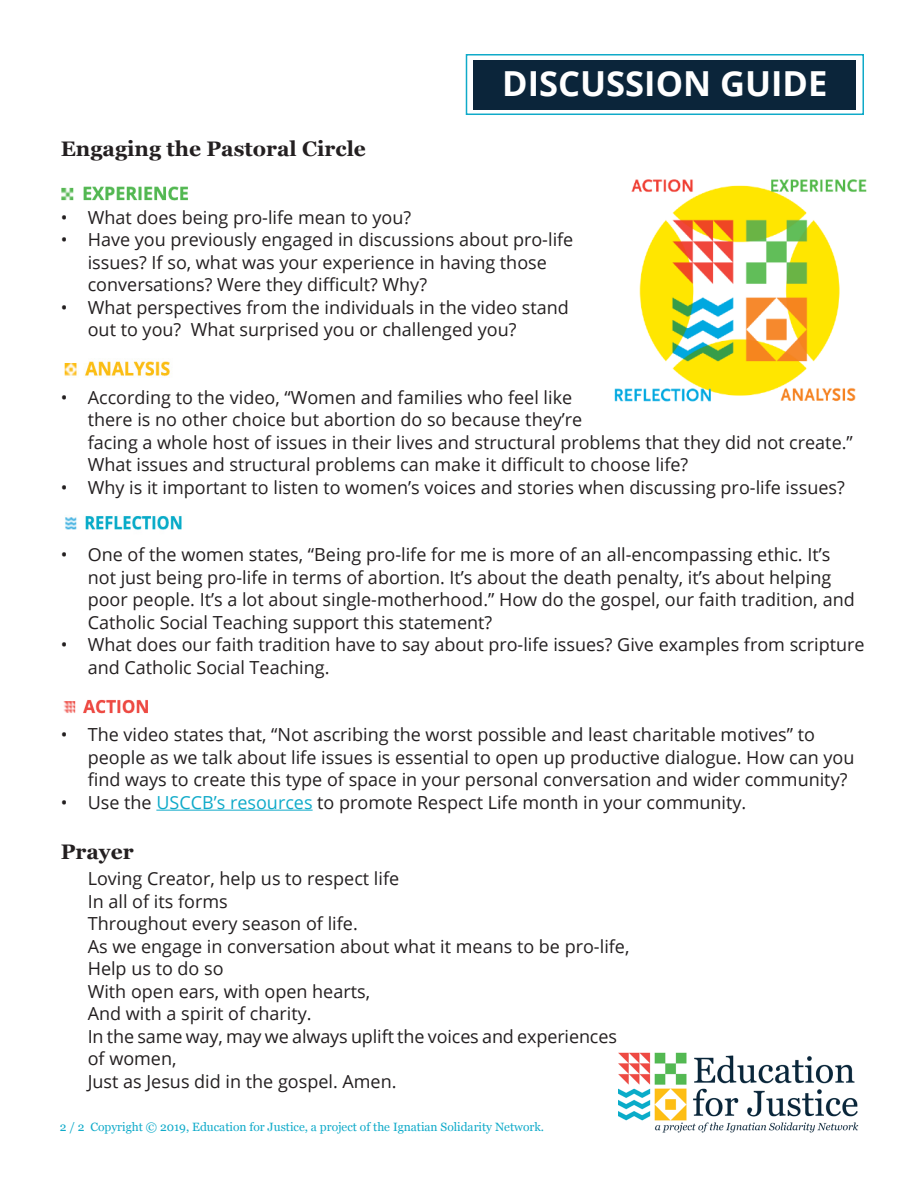
<style>
.page{position:relative;width:918px;height:1188px;background:#fff}
.page>*{position:absolute;margin:0;border:0;box-sizing:border-box;transform-origin:0 0}
.t1{font:700 34.5px "Open Sans";color:#fff}
.t2{font:700 21px "Georgia";color:#231f20}
.t3{font:18px/22.5px "Open Sans";color:#231f20}
.t4{font:12px "Georgia";color:#0faac9}
.s1{color:#0faac9}
</style>
<div class="page">
<img style="left:619px;top:1052px;width:240px;height:81px">
<div style="left:474px;top:60px;width:382px;height:49px;background:#0b253a"></div>
<div style="left:466px;top:54px;width:398px;height:61px;border:2px solid #0faac9"></div>
<hr style="left:156px;top:810px;width:157px;height:1px;background:#0faac9">
<img style="left:61px;top:186px;width:127px;height:15px">
<img style="left:65px;top:516px;width:117px;height:14px">
<img style="left:63px;top:699px;width:85px;height:15px">
<img style="left:64px;top:361px;width:106px;height:16px">
<img style="left:614px;top:180px;width:253px;height:222px">
<p class="t2" style="left:61px;top:133px;width:307px">Engaging the Pastoral Circle</p>
<h1 class="t1" style="left:502px;top:59px;width:327px">DISCUSSION GUIDE</h1>
<p class="t3" style="left:61px;top:206px;width:352px">• What does being pro-life mean to you?</p>
<p class="t3" style="left:88px;top:228px;width:487px;text-indent:-27px">• Have you previously engaged in discussions about pro-life issues? If so, what was your experience in having those conversations? Were they difficult? Why?</p>
<p class="t3" style="left:88px;top:296px;width:483px;text-indent:-27px">• What perspectives from the individuals in the video stand out to you? What surprised you or challenged you?</p>
<p class="t3" style="left:88px;top:386px;width:767px;text-indent:-27px">• According to the video, “Women and families who feel like<br>there is no other choice but abortion do so because they’re<br>facing a whole host of issues in their lives and structural problems that they did not create.” What issues and structural problems can make it difficult to choose life?</p>
<p class="t3" style="left:61px;top:476px;width:786px">• Why is it important to listen to women’s voices and stories when discussing pro-life issues?</p>
<p class="t3" style="left:88px;top:543px;width:769px;text-indent:-27px">• One of the women states, “Being pro-life for me is more of an all-encompassing ethic. It’s not just being pro-life in terms of abortion. It’s about the death penalty, it’s about helping poor people. It’s a lot about single-motherhood.” How do the gospel, our faith tradition, and Catholic Social Teaching support this statement?</p>
<p class="t3" style="left:88px;top:633px;width:778px;text-indent:-27px">• What does our faith tradition have to say about pro-life issues? Give examples from scripture and Catholic Social Teaching.</p>
<p class="t3" style="left:88px;top:723px;width:768px;text-indent:-27px">• The video states that, “Not ascribing the worst possible and least charitable motives” to people as we talk about life issues is essential to open up productive dialogue. How can you find ways to create this type of space in your personal conversation and wider community?</p>
<p class="t3" style="left:61px;top:791px;width:687px">• Use the <span class="s1">USCCB’s resources</span> to promote Respect Life month in your community.</p>
<p class="t2" style="left:61px;top:836px;width:74px">Prayer</p>
<p class="t3" style="left:88px;top:867px;width:313px">Loving Creator, help us to respect life</p>
<p class="t3" style="left:88px;top:890px;width:142px">In all of its forms</p>
<p class="t3" style="left:88px;top:912px;width:272px">Throughout every season of life.</p>
<p class="t3" style="left:88px;top:935px;width:543px">As we engage in conversation about what it means to be pro-life,</p>
<p class="t3" style="left:88px;top:957px;width:137px">Help us to do so</p>
<p class="t3" style="left:88px;top:980px;width:284px">With open ears, with open hearts,</p>
<p class="t3" style="left:88px;top:1002px;width:225px">And with a spirit of charity.</p>
<p class="t3" style="left:88px;top:1025px;width:531px">In the same way, may we always uplift the voices and experiences of women,</p>
<p class="t3" style="left:88px;top:1070px;width:310px">Just as Jesus did in the gospel. Amen.</p>
<p class="t4" style="left:60px;top:1118px;width:486px">2 / 2 Copyright © 2019, Education for Justice, a project of the Ignatian Solidarity Network.</p>
</div>
